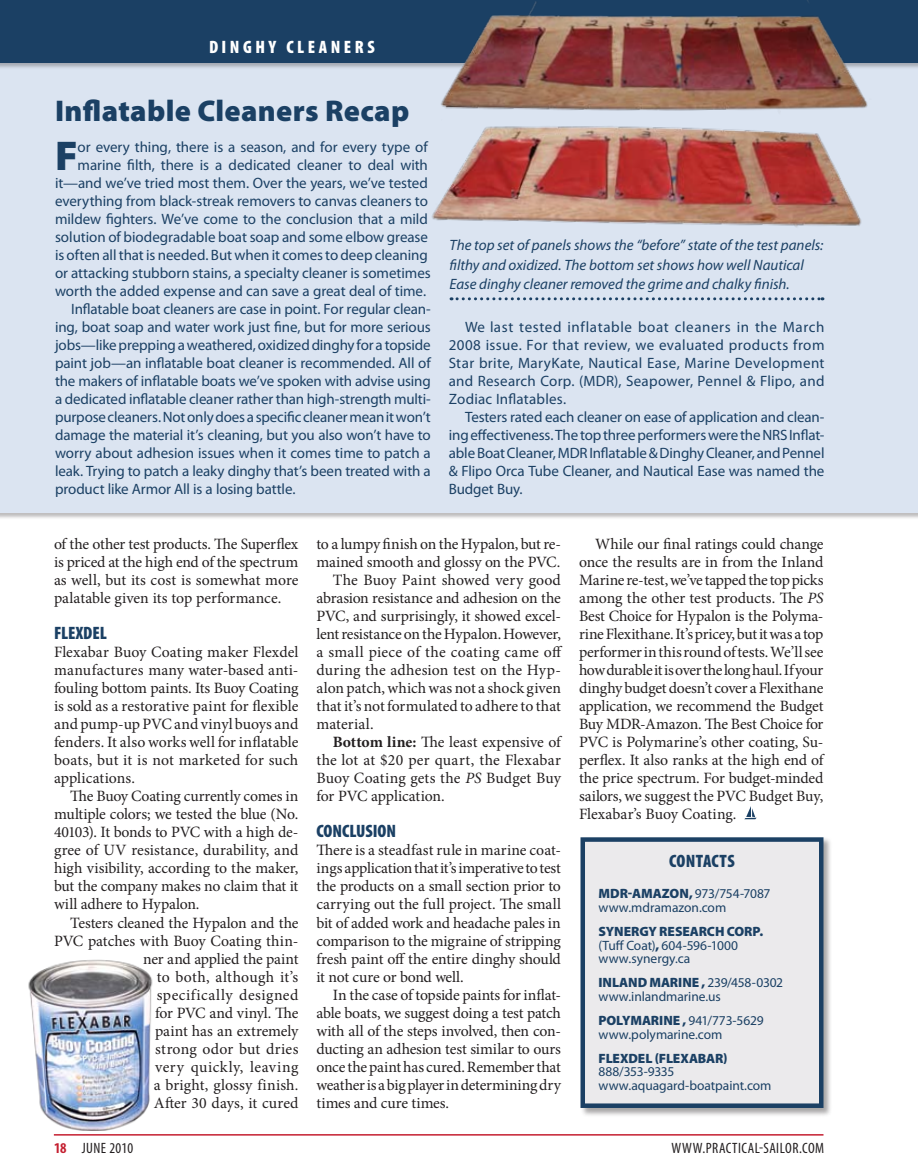
<style>
.page{position:relative;width:918px;height:1175px;background:#fff}
.page>*{position:absolute;margin:0;border:0;box-sizing:border-box;transform-origin:0 0}
.t1{font:900 41.7px "Myriad Pro";color:#1b4064}
.t2{font:900 30px "Myriad Pro";letter-spacing:.01em;color:#1b4064}
.t3{font:900 condensed 18px "Myriad Pro";color:#1b4064}
.t4{font:900 condensed 18px "Myriad Pro";letter-spacing:.195em;color:#fff}
.t5{font:15.75px/18px "Minion Pro";color:#231f20;text-align:justify}
.t6{font:15.75px "Minion Pro";letter-spacing:-.02em;color:#231f20}
.t7{font:15.75px "Minion Pro";letter-spacing:.02em;color:#231f20}
.t8{font:15px/18px "Myriad Pro";letter-spacing:-.005em;color:#1b4064;text-align:justify}
.t9{font:italic 15px/19.5px "Myriad Pro";color:#1b4064}
.t10{font:condensed 15px "Myriad Pro";letter-spacing:.03em;color:#231f20}
.t11{font:13.5px/13.5px "Myriad Pro";letter-spacing:-.005em;color:#1b4064}
.t12{font:900 13.5px "Myriad Pro";letter-spacing:-.01em;color:#1b4064}
.s1{font-weight:700}
.s2{font-style:italic}
.s3{font-weight:900}
.s4{font-weight:700;color:#c41f30}
</style>
<div class="page">
<hr style="left:54px;top:1134px;width:770px;height:1px;background:#c41f30">
<svg style="left:744px;top:806px;width:13px;height:13px"></svg>
<div style="left:579px;top:835px;width:255px;height:283px;background:#231f20;opacity:.4"></div>
<div style="left:583px;top:839px;width:238px;height:266px;background:#ebeaec"></div>
<div style="left:581px;top:837px;width:243px;height:270px;border:4px solid #1b4064"></div>
<div style="left:0;top:34px;width:918px;height:478px;background:#dbe4f1"></div>
<div style="left:0;top:0;width:918px;height:70px;background:#231f20;opacity:.3"></div>
<div style="left:0;top:0;width:918px;height:62px;background:#1b4064"></div>
<svg style="left:451px;top:297px;width:372px;height:3px"></svg>
<img style="left:437px;top:0;width:443px;height:105px">
<img style="left:432px;top:105px;width:436px;height:122px">
<img style="left:28px;top:959px;width:125px;height:171px">
<p class="t4" style="left:209px;top:36px;width:167px">DINGHY CLEANERS</p>
<h2 class="t2" style="left:55px;top:91px;width:356px">INFLATABLE CLEANERS RECAP</h2>
<h1 class="t1" style="left:55px;top:128px;width:24px">F</h1>
<p class="t8" style="left:78px;top:137px;width:352px">or every thing, there is a season, and for every type of</p>
<p class="t8" style="left:78px;top:155px;width:352px">marine filth, there is a dedicated cleaner to deal with</p>
<p class="t8" style="left:55px;top:173px;width:374px">it—and we’ve tried most them. Over the years, we’ve tested</p>
<p class="t8" style="left:55px;top:191px;width:374px">everything from black-streak removers to canvas cleaners to</p>
<p class="t8" style="left:55px;top:209px;width:374px">mildew fighters. We’ve come to the conclusion that a mild</p>
<p class="t8" style="left:55px;top:228px;width:374px">solution of biodegradable boat soap and some elbow grease</p>
<p class="t8" style="left:55px;top:246px;width:374px">is often all that is needed. But when it comes to deep cleaning</p>
<p class="t8" style="left:55px;top:264px;width:377px">or attacking stubborn stains, a specialty cleaner is sometimes</p>
<p class="t8" style="left:55px;top:282px;width:373px">worth the added expense and can save a great deal of time.</p>
<p class="t8" style="left:71px;top:300px;width:361px">Inflatable boat cleaners are case in point. For regular clean-</p>
<p class="t8" style="left:55px;top:318px;width:377px">ing, boat soap and water work just fine, but for more serious</p>
<p class="t8" style="left:55px;top:336px;width:377px">jobs—like prepping a weathered, oxidized dinghy for a topside</p>
<p class="t8" style="left:55px;top:354px;width:377px">paint job—an inflatable boat cleaner is recommended. All of</p>
<p class="t8" style="left:55px;top:372px;width:377px">the makers of inflatable boats we’ve spoken with advise using</p>
<p class="t8" style="left:55px;top:390px;width:377px">a dedicated inflatable cleaner rather than high-strength multi-</p>
<p class="t8" style="left:55px;top:408px;width:377px">purpose cleaners. Not only does a specific cleaner mean it won’t</p>
<p class="t8" style="left:55px;top:426px;width:377px">damage the material it’s cleaning, but you also won’t have to</p>
<p class="t8" style="left:55px;top:444px;width:377px">worry about adhesion issues when it comes time to patch a</p>
<p class="t8" style="left:55px;top:462px;width:377px">leak. Trying to patch a leaky dinghy that’s been treated with a</p>
<p class="t8" style="left:55px;top:480px;width:242px">product like Armor All is a losing battle.</p>
<p class="t9" style="left:450px;top:235px;width:375px">The top set of panels shows the “before” state of the test panels: filthy and oxidized. The bottom set shows how well Nautical<br>Ease dinghy cleaner removed the grime and chalky finish.</p>
<p class="t8" style="left:449px;top:318px;width:377px;text-indent:16px">We last tested inflatable boat cleaners in the March 2008 issue. For that review, we evaluated products from Star brite, MaryKate, Nautical Ease, Marine Development and Research Corp. (MDR), Seapower, Pennel &amp; Flipo, and Zodiac Inflatables.</p>
<p class="t8" style="left:449px;top:408px;width:377px;text-indent:16px">Testers rated each cleaner on ease of application and clean&shy;ing effectiveness. The top three performers were the NRS Inflat&shy;able Boat Cleaner, MDR Inflatable &amp; Dinghy Cleaner, and Pennel &amp; Flipo Orca Tube Cleaner, and Nautical Ease was named the Budget Buy.</p>
<p class="t5" style="left:54px;top:534px;width:246px">of the other test products. The Superflex is priced at the high end of the spectrum as well, but its cost is somewhat more palatable given its top performance.</p>
<p class="t3" style="left:54px;top:621px;width:54px">FLEXDEL</p>
<p class="t5" style="left:54px;top:643px;width:246px">Flexabar Buoy Coating maker Flexdel manufactures many water-based anti&shy;fouling bottom paints. Its Buoy Coating is sold as a restorative paint for flexible and pump-up PVC and vinyl buoys and fenders. It also works well for inflatable boats, but it is not marketed for such applications.</p>
<p class="t5" style="left:54px;top:787px;width:246px;text-indent:16px">The Buoy Coating currently comes in multiple colors; we tested the blue (No.<br>40103). It bonds to PVC with a high de&shy;gree of UV resistance, durability, and high visibility, according to the maker, but the company makes no claim that it will adhere to Hypalon.</p>
<p class="t5" style="left:54px;top:913px;width:246px;text-align:right">Testers cleaned the Hypalon and the<br>PVC patches with Buoy Coating thin&shy;ner and applied the paint<br>to both, although it’s<br>specifically designed<br>for PVC and vinyl. The<br>paint has an extremely<br>strong odor but dries<br>very quickly, leaving<br>a bright, glossy finish.<br>After 30 days, it cured</p>
<p class="t6" style="left:316px;top:533px;width:246px">to a lumpy finish on the Hypalon, but re-</p>
<p class="t5" style="left:316px;top:552px;width:245px">mained smooth and glossy on the PVC.</p>
<p class="t5" style="left:333px;top:570px;width:230px">The Buoy Paint showed very good</p>
<p class="t6" style="left:316px;top:587px;width:246px">abrasion resistance and adhesion on the</p>
<p class="t5" style="left:316px;top:607px;width:246px">PVC, and surprisingly, it showed excel-</p>
<p class="t6" style="left:316px;top:623px;width:246px">lent resistance on the Hypalon. However,</p>
<p class="t7" style="left:316px;top:641px;width:247px">a small piece of the coating came off</p>
<p class="t5" style="left:316px;top:661px;width:246px">during the adhesion test on the Hyp-</p>
<p class="t5" style="left:316px;top:679px;width:246px">alon patch, which was not a shock given</p>
<p class="t5" style="left:316px;top:697px;width:246px">that it’s not formulated to adhere to that</p>
<p class="t5" style="left:316px;top:715px;width:59px">material.</p>
<p class="t5" style="left:333px;top:733px;width:230px"><span class="s1">Bottom line:</span> The least expensive of</p>
<p class="t5" style="left:316px;top:751px;width:246px">the lot at $20 per quart, the Flexabar</p>
<p class="t5" style="left:316px;top:769px;width:246px">Buoy Coating gets the <span class="s2">PS</span> Budget Buy</p>
<p class="t5" style="left:316px;top:787px;width:130px">for PVC application.</p>
<p class="t3" style="left:316px;top:819px;width:81px">CONCLUSION</p>
<p class="t5" style="left:316px;top:841px;width:246px">There is a steadfast rule in marine coat&shy;ings application that it’s imperative to test the products on a small section prior to carrying out the full project. The small bit of added work and headache pales in comparison to the migraine of stripping fresh paint off the entire dinghy should it not cure or bond well.</p>
<p class="t5" style="left:316px;top:985px;width:246px;text-indent:16px">In the case of topside paints for inflat&shy;able boats, we suggest doing a test patch with all of the steps involved, then con&shy;ducting an adhesion test similar to ours once the paint has cured. Remember that weather is a big player in determining dry times and cure times.</p>
<p class="t5" style="left:579px;top:534px;width:246px;text-indent:16px">While our final ratings could change once the results are in from the Inland Marine re-test, we’ve tapped the top picks among the other test products. The <span class="s2">PS </span>Best Choice for Hypalon is the Polyma&shy;rine Flexithane. It’s pricey, but it was a top performer in this round of tests. We’ll see how durable it is over the long haul. If your dinghy budget doesn’t cover a Flexithane application, we recommend the Budget Buy MDR-Amazon. The Best Choice for PVC is Polymarine’s other coating, Su&shy;perflex. It also ranks at the high end of the price spectrum. For budget-minded sailors, we suggest the PVC Budget Buy, Flexabar’s Buoy Coating.</p>
<p class="t3" style="left:669px;top:849px;width:67px">CONTACTS</p>
<p class="t11" style="left:599px;top:886px;width:174px"><span class="s3">MDR-AMAZON,</span> 973/754-7087 www.mdramazon.com</p>
<p class="t11" style="left:599px;top:924px;width:166px"><span class="s3">SYNERGY RESEARCH CORP. </span>(Tuff Coat)<span class="s3">,</span> 604-596-1000 www.synergy.ca</p>
<p class="t11" style="left:599px;top:975px;width:186px"><span class="s3">INLAND MARI NE ,</span> 239/458-0302 www.inlandmarine.us</p>
<p class="t12" style="left:599px;top:1011px;width:41px">POLYMARI</p>
<p class="t11" style="left:599px;top:1013px;width:167px;text-indent:65px"><span class="s3">NE ,</span> 941/773-5629 www.polymarine.com</p>
<p class="t12" style="left:599px;top:1049px;width:101px">FLEXDEL (FLEXABAR</p>
<p class="t12" style="left:723px;top:1049px;width:6px">)</p>
<p class="t11" style="left:599px;top:1065px;width:174px">888/353-9335 www.aquagard-boatpaint.com</p>
<p class="t10" style="left:54px;top:1138px;width:81px"><span class="s4">18</span> JUNE 2010</p>
<p class="t10" style="left:672px;top:1138px;width:154px">WWW.PRACTICAL-SAILOR.COM</p>
</div>
